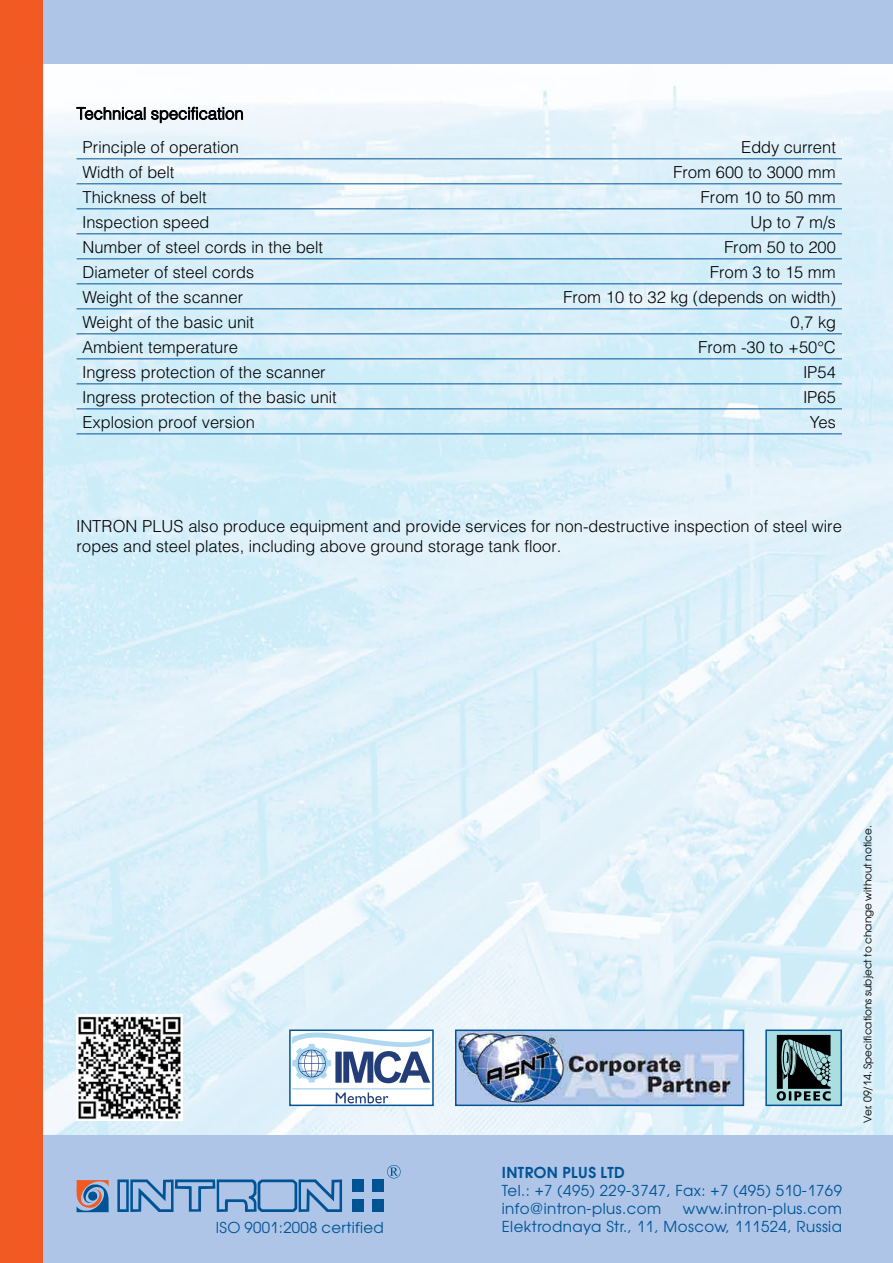
<style>
.page{position:relative;width:893px;height:1263px;background:#fff}
.page>*{position:absolute;margin:0;border:0;box-sizing:border-box;transform-origin:0 0}
.t1{font:16.5px/33.5px "Helios Light C";color:#000;text-align:center}
.t2{font:15px/18px "Avant Garde Gothic C";letter-spacing:.03em;color:#005496}
.t3{font:700 15px "Avant Garde Gothic C";letter-spacing:.03em;color:#005496}
.t4{font:10.5px "Avant Garde Gothic C";color:#000}
</style>
<div class="page">
<img style="left:43px;top:85px;width:849px;height:1050px">
<div style="left:43px;top:1135px;width:850px;height:128px;background:#aec5e7"></div>
<div style="left:0;top:0;width:893px;height:64px;background:#aec5e7"></div>
<div style="left:0;top:0;width:43px;height:1263px;background:#f15a22"></div>
<hr style="left:892px;top:64px;width:1px;height:1071px;background:#005496">
<div style="left:352px;top:1179px;width:11px;height:12px;background:#005496"></div>
<div style="left:372px;top:1179px;width:12px;height:12px;background:#005496"></div>
<svg style="left:117px;top:1179px;width:225px;height:33px"></svg>
<div style="left:352px;top:1200px;width:11px;height:12px;background:#005496"></div>
<div style="left:372px;top:1200px;width:12px;height:12px;background:#005496"></div>
<svg style="left:77px;top:1180px;width:32px;height:32px"></svg>
<svg style="left:387px;top:1165px;width:14px;height:13px"></svg>
<div style="left:766px;top:1030px;width:75px;height:75px;background:#abdee1"></div>
<svg style="left:777px;top:1035px;width:54px;height:66px"></svg>
<div style="left:765px;top:1029px;width:77px;height:77px;border:2px solid #005496"></div>
<img style="left:458px;top:1032px;width:283px;height:71px">
<div style="left:455px;top:1029px;width:289px;height:77px;border:2px solid #005496"></div>
<svg style="left:292px;top:1032px;width:138px;height:71px"></svg>
<div style="left:289px;top:1029px;width:145px;height:77px;border:2px solid #005496"></div>
<img style="left:77px;top:1015px;width:106px;height:106px">
<svg style="left:76px;top:102px;width:167px;height:21px"></svg>
<hr style="left:77px;top:158px;width:340px;height:1px;background:#005496">
<hr style="left:417px;top:158px;width:425px;height:1px;background:#005496">
<hr style="left:77px;top:183px;width:340px;height:1px;background:#005496">
<hr style="left:417px;top:183px;width:425px;height:1px;background:#005496">
<hr style="left:77px;top:208px;width:340px;height:1px;background:#005496">
<hr style="left:417px;top:208px;width:425px;height:1px;background:#005496">
<hr style="left:77px;top:233px;width:340px;height:1px;background:#005496">
<hr style="left:417px;top:233px;width:425px;height:1px;background:#005496">
<hr style="left:77px;top:258px;width:340px;height:1px;background:#005496">
<hr style="left:417px;top:258px;width:425px;height:1px;background:#005496">
<hr style="left:77px;top:283px;width:340px;height:1px;background:#005496">
<hr style="left:417px;top:283px;width:425px;height:1px;background:#005496">
<hr style="left:77px;top:308px;width:340px;height:1px;background:#005496">
<hr style="left:417px;top:308px;width:425px;height:1px;background:#005496">
<hr style="left:77px;top:333px;width:340px;height:1px;background:#005496">
<hr style="left:417px;top:333px;width:425px;height:1px;background:#005496">
<hr style="left:77px;top:358px;width:340px;height:1px;background:#005496">
<hr style="left:417px;top:358px;width:425px;height:1px;background:#005496">
<hr style="left:77px;top:383px;width:340px;height:1px;background:#005496">
<hr style="left:417px;top:383px;width:425px;height:1px;background:#005496">
<hr style="left:77px;top:408px;width:340px;height:1px;background:#005496">
<hr style="left:417px;top:408px;width:425px;height:1px;background:#005496">
<hr style="left:77px;top:433px;width:340px;height:1px;background:#005496">
<hr style="left:417px;top:433px;width:425px;height:1px;background:#005496">
<p class="t1" style="left:77px;top:96px;width:169px">Technical specification<br>Principle of operation</p>
<p class="t1" style="left:741px;top:130px;width:96px">Eddy current</p>
<p class="t1" style="left:83px;top:155px;width:93px">Width of belt</p>
<p class="t1" style="left:673px;top:155px;width:164px">From 600 to 3000 mm</p>
<p class="t1" style="left:83px;top:180px;width:126px">Thickness of belt</p>
<p class="t1" style="left:701px;top:180px;width:137px">From 10 to 50 mm</p>
<p class="t1" style="left:83px;top:205px;width:128px">Inspection speed</p>
<p class="t1" style="left:750px;top:205px;width:87px">Up to 7 m/s</p>
<p class="t1" style="left:83px;top:230px;width:242px">Number of steel cords in the belt</p>
<p class="t1" style="left:724px;top:230px;width:113px">From 50 to 200</p>
<p class="t1" style="left:83px;top:255px;width:173px">Diameter of steel cords</p>
<p class="t1" style="left:710px;top:255px;width:128px">From 3 to 15 mm</p>
<p class="t1" style="left:83px;top:280px;width:162px">Weight of the scanner</p>
<p class="t1" style="left:563px;top:280px;width:274px">From 10 to 32 kg (depends on width)</p>
<p class="t1" style="left:83px;top:305px;width:173px">Weight of the basic unit</p>
<p class="t1" style="left:790px;top:305px;width:47px">0,7 kg</p>
<p class="t1" style="left:83px;top:330px;width:157px">Ambient temperature</p>
<p class="t1" style="left:698px;top:330px;width:139px">From -30 to +50°C</p>
<p class="t1" style="left:83px;top:355px;width:245px">Ingress protection of the scanner</p>
<p class="t1" style="left:803px;top:355px;width:34px">IP54</p>
<p class="t1" style="left:83px;top:380px;width:256px">Ingress protection of the basic unit</p>
<p class="t1" style="left:803px;top:380px;width:34px">IP65</p>
<p class="t1" style="left:83px;top:405px;width:174px">Explosion proof version</p>
<p class="t1" style="left:810px;top:405px;width:28px">Yes</p>
<p class="t1" style="left:77px;top:516px;width:767px;line-height:19.8px;text-align:left">INTRON PLUS also produce equipment and provide services for non-destructive inspection of steel wire ropes and steel plates, including above ground storage tank floor.</p>
<p class="t3" style="left:502px;top:1163px;width:124px">INTRON PLUS LTD</p>
<p class="t2" style="left:502px;top:1181px;width:342px">Tel.: +7 (495) 229-3747, Fax: +7 (495) 510-1769 info@intron-plus.com</p>
<p class="t2" style="left:683px;top:1199px;width:161px">www.intron-plus.com</p>
<p class="t2" style="left:216px;top:1219px;width:169px">ISO 9001:2008 certified</p>
<p class="t2" style="left:502px;top:1217px;width:342px">Elektrodnaya Str., 11, Moscow, 111524, Russia</p>
<p class="t4" style="left:862px;top:1123px;width:299px;rotate:-90deg">Ver. 09/14. Specifications subject to change without notice.</p>
</div>
